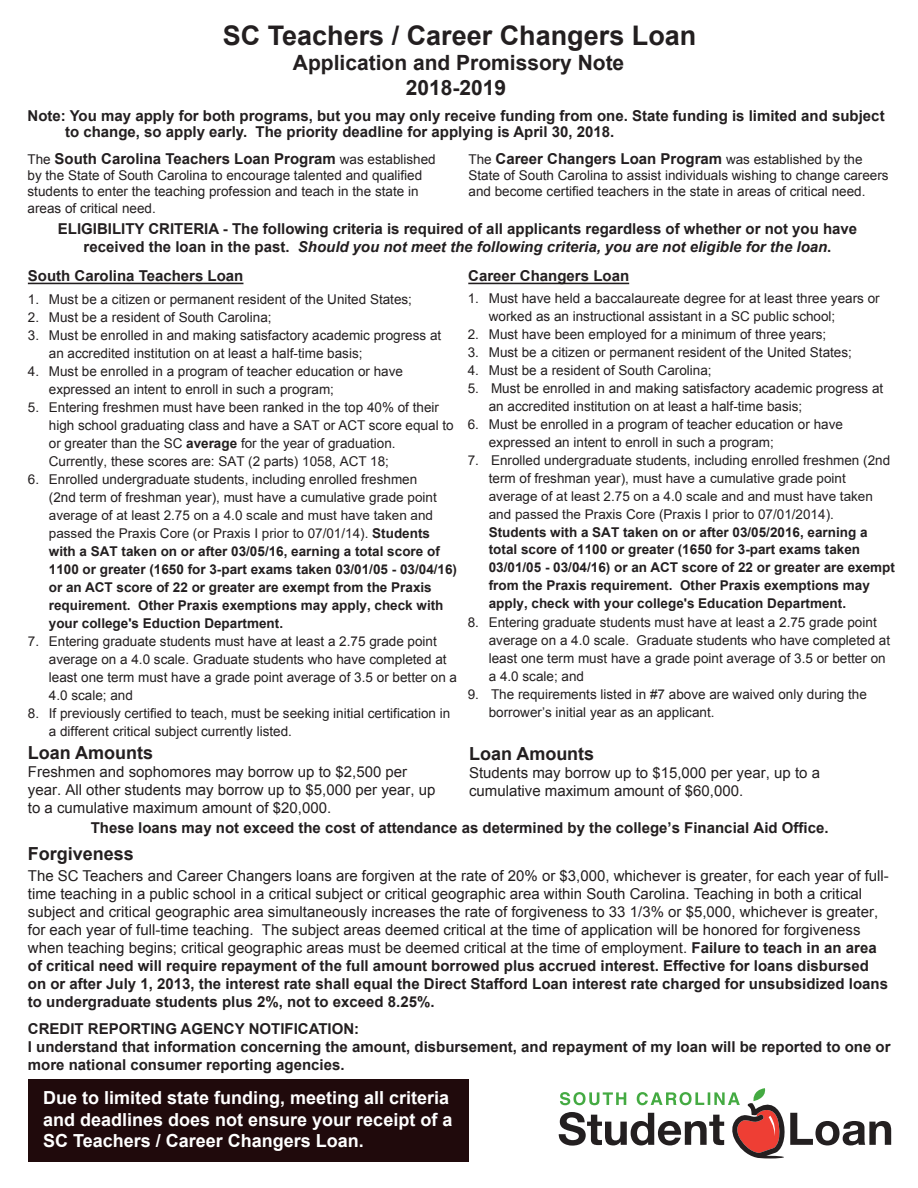
<style>
.page{position:relative;width:918px;height:1188px;background:#fff}
.page>*{position:absolute;margin:0;border:0;box-sizing:border-box;transform-origin:0 0}
.t1{font:700 27px "Arial";color:#231f20}
.t2{font:700 21px/25.2px "Arial";color:#231f20;text-align:center}
.t3{font:700 18px/21.6px "Arial";color:#fff}
.t4{font:700 18px "Arial";color:#231f20}
.t5{font:15px/18px "Arial";color:#231f20}
.t6{font:700 15px/18px "Arial";color:#231f20;text-align:center}
.t7{font:13.5px/18px "Arial";color:#231f20}
.t8{font:700 13.5px/18px "Arial";color:#231f20}
.s1{font-weight:400;font-size:13.5px}
.s2{font-style:italic}
.s3{font-weight:700}
.s4{font-weight:400}
</style>
<div class="page">
<div style="left:28px;top:1079px;width:441px;height:83px;background:#200a0c"></div>
<svg style="left:559px;top:1088px;width:332px;height:71px"></svg>
<hr style="left:28px;top:283px;width:215px;height:1px;background:#231f20">
<hr style="left:468px;top:283px;width:161px;height:1px;background:#231f20">
<p class="t1" style="left:223px;top:17px;width:475px">SC Teachers / Career Changers Loan</p>
<p class="t2" style="left:293px;top:51px;width:333px">Application and Promissory Note<br>2018-2019</p>
<p class="t6" style="left:28px;top:107px;width:859px">Note: You may apply for both programs, but you may only receive funding from one. State funding is limited and subject</p>
<p class="t6" style="left:65px;top:123px;width:551px">to change, so apply early. The priority deadline for applying is April 30, 2018.</p>
<p class="t6" style="left:28px;top:150px;width:410px"><span class="s1">The</span> South Carolina Teachers Loan Program <span class="s1">was established</span></p>
<p class="t7" style="left:28px;top:168px;width:396px;line-height:16.2px">by the State of South Carolina to encourage talented and qualified students to enter the teaching profession and teach in the state in areas of critical need.</p>
<p class="t6" style="left:469px;top:150px;width:396px"><span class="s1">The</span> Career Changers Loan Program <span class="s1">was established by the</span></p>
<p class="t7" style="left:469px;top:168px;width:422px;line-height:16.2px">State of South Carolina to assist individuals wishing to change careers and become certified teachers in the state in areas of critical need.</p>
<p class="t6" style="left:58px;top:220px;width:801px">ELIGIBILITY CRITERIA - The following criteria is required of all applicants regardless of whether or not you have received the loan in the past. <span class="s2">Should you not meet the following criteria, you are not eligible for the loan</span>.</p>
<p class="t6" style="left:28px;top:267px;width:217px">South Carolina Teachers Loan</p>
<p class="t7" style="left:28px;top:290px;width:386px">1. Must be a citizen or permanent resident of the United States;</p>
<p class="t7" style="left:28px;top:308px;width:245px">2. Must be a resident of South Carolina;</p>
<p class="t7" style="left:49px;top:326px;width:394px;text-indent:-21px">3. Must be enrolled in and making satisfactory academic progress at an accredited institution on at least a half-time basis;</p>
<p class="t7" style="left:49px;top:362px;width:356px;text-indent:-21px">4. Must be enrolled in a program of teacher education or have expressed an intent to enroll in such a program;</p>
<p class="t7" style="left:49px;top:398px;width:406px;text-indent:-21px">5. Entering freshmen must have been ranked in the top 40% of their high school graduating class and have a SAT or ACT score equal to or greater than the SC <span class="s3">average</span> for the year of graduation.<br>Currently, these scores are: SAT (2 parts) 1058, ACT 18;</p>
<p class="t8" style="left:49px;top:470px;width:410px;text-indent:-21px"><span class="s4">6. Enrolled undergraduate students, including enrolled freshmen<br>(2nd term of freshman year), must have a cumulative grade point average of at least 2.75 on a 4.0 scale and must have taken and passed the Praxis Core (or Praxis I prior to 07/01/14).</span> Students with a SAT taken on or after 03/05/16, earning a total score of 1100 or greater (1650 for 3-part exams taken 03/01/05 - 03/04/16) or an ACT score of 22 or greater are exempt from the Praxis requirement. Other Praxis exemptions may apply, check with your college's Eduction Department.</p>
<p class="t7" style="left:49px;top:632px;width:410px;text-indent:-21px">7. Entering graduate students must have at least a 2.75 grade point average on a 4.0 scale. Graduate students who have completed at least one term must have a grade point average of 3.5 or better on a 4.0 scale; and</p>
<p class="t7" style="left:49px;top:704px;width:403px;text-indent:-21px">8. If previously certified to teach, must be seeking initial certification in a different critical subject currently listed.</p>
<p class="t4" style="left:28px;top:741px;width:127px">Loan Amounts</p>
<p class="t5" style="left:28px;top:763px;width:409px">Freshmen and sophomores may borrow up to $2,500 per year. All other students may borrow up to $5,000 per year, up to a cumulative maximum amount of $20,000.</p>
<p class="t6" style="left:468px;top:267px;width:162px">Career Changers Loan</p>
<p class="t7" style="left:489px;top:289px;width:392px;text-indent:-21px">1. Must have held a baccalaureate degree for at least three years or worked as an instructional assistant in a SC public school;</p>
<p class="t7" style="left:468px;top:325px;width:360px">2. Must have been employed for a minimum of three years;</p>
<p class="t7" style="left:468px;top:343px;width:386px">3. Must be a citizen or permanent resident of the United States;</p>
<p class="t7" style="left:468px;top:361px;width:245px">4. Must be a resident of South Carolina;</p>
<p class="t7" style="left:489px;top:379px;width:396px;text-indent:-21px">5. Must be enrolled in and making satisfactory academic progress at an accredited institution on at least a half-time basis;</p>
<p class="t7" style="left:489px;top:415px;width:356px;text-indent:-21px">6. Must be enrolled in a program of teacher education or have expressed an intent to enroll in such a program;</p>
<p class="t8" style="left:489px;top:451px;width:408px;text-indent:-21px"><span class="s4">7. Enrolled undergraduate students, including enrolled freshmen (2nd term of freshman year), must have a cumulative grade point average of at least 2.75 on a 4.0 scale and and must have taken and passed the Praxis Core (Praxis I prior to 07/01/2014).<br></span>Students with a SAT taken on or after 03/05/2016, earning a total score of 1100 or greater (1650 for 3-part exams taken 03/01/05 - 03/04/16) or an ACT score of 22 or greater are exempt from the Praxis requirement. Other Praxis exemptions may apply, check with your college's Education Department.</p>
<p class="t7" style="left:489px;top:613px;width:403px;text-indent:-21px">8. Entering graduate students must have at least a 2.75 grade point average on a 4.0 scale. Graduate students who have completed at least one term must have a grade point average of 3.5 or better on a 4.0 scale; and</p>
<p class="t7" style="left:489px;top:685px;width:380px;text-indent:-21px">9. The requirements listed in #7 above are waived only during the borrower’s initial year as an applicant.</p>
<p class="t4" style="left:469px;top:742px;width:127px">Loan Amounts</p>
<p class="t5" style="left:469px;top:764px;width:353px">Students may borrow up to $15,000 per year, up to a cumulative maximum amount of $60,000.</p>
<p class="t6" style="left:91px;top:819px;width:739px">These loans may not exceed the cost of attendance as determined by the college’s Financial Aid Office.</p>
<p class="t5" style="left:28px;top:867px;width:862px">The SC Teachers and Career Changers loans are forgiven at the rate of 20% or $3,000, whichever is greater, for each year of full&shy;time teaching in a public school in a critical subject or critical geographic area within South Carolina. Teaching in both a critical subject and critical geographic area simultaneously increases the rate of forgiveness to 33 1/3% or $5,000, whichever is greater, for each year of full-time teaching. The subject areas deemed critical at the time of application will be honored for forgiveness when teaching begins; critical geographic areas must be deemed critical at the time of employment. <span class="s3">Failure to teach in an area of critical need will require repayment of the full amount borrowed plus accrued interest. Effective for loans disbursed on or after July 1, 2013, the interest rate shall equal the Direct Stafford Loan interest rate charged for unsubsidized loans to undergraduate students plus 2%, not to exceed 8.25%.</span></p>
<p class="t6" style="left:28px;top:1021px;width:864px;text-align:left">CREDIT REPORTING AGENCY NOTIFICATION:<br>I understand that information concerning the amount, disbursement, and repayment of my loan will be reported to one or more national consumer reporting agencies.</p>
<p class="t4" style="left:28px;top:842px;width:108px">Forgiveness</p>
<p class="t3" style="left:43px;top:1087px;width:411px">Due to limited state funding, meeting all criteria and deadlines does not ensure your receipt of a<br>SC Teachers / Career Changers Loan.</p>
</div>
